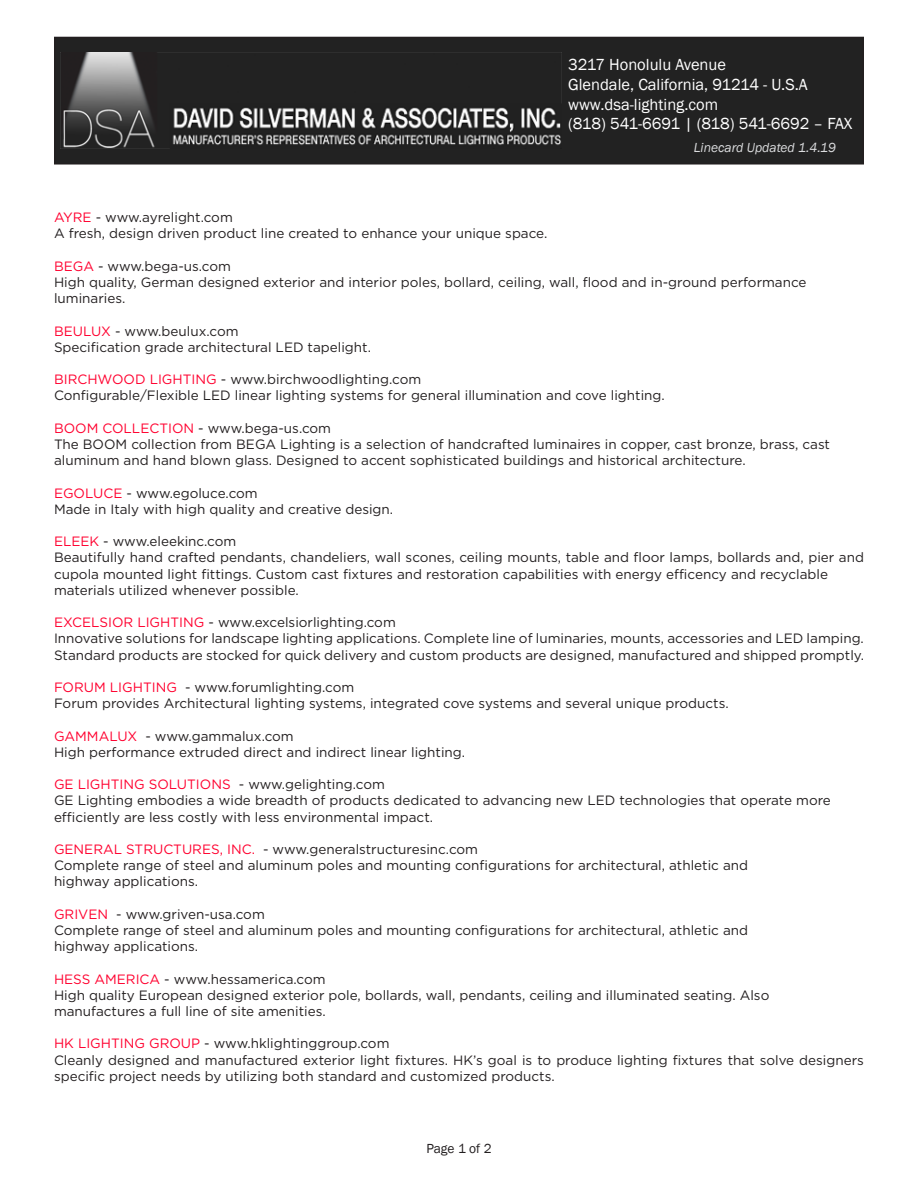
<style>
.page{position:relative;width:918px;height:1188px;background:#fff}
.page>*{position:absolute;margin:0;border:0;box-sizing:border-box;transform-origin:0 0}
.t1{font:16.5px "Franklin Gothic";color:#fff}
.t2{font:13.5px/16.2px "Gotham";color:#231f20}
.t3{font:13.5px "Gotham";color:#ff002f}
.t4{font:italic 13.5px "Franklin Gothic";color:#dcdddf}
.t5{font:13.5px "Franklin Gothic";color:#231f20}
.s1{color:#ff002f}
.s2{color:#231f20}
</style>
<div class="page">
<div style="left:55px;top:37px;width:808px;height:127px;background:#222"></div>
<div style="left:54px;top:37px;width:810px;height:128px;border:2px solid #231f20"></div>
<img style="left:60px;top:52px;width:502px;height:97px">
<p class="t1" style="left:568px;top:54px;width:160px">3217 Honolulu Avenue</p>
<p class="t1" style="left:568px;top:74px;width:241px">Glendale, California, 91214 - U.S.A</p>
<p class="t1" style="left:568px;top:94px;width:152px">www.dsa-lighting.com</p>
<p class="t1" style="left:568px;top:114px;width:286px">(818) 541-6691 | (818) 541-6692 – FAX</p>
<p class="t4" style="left:694px;top:139px;width:144px">Linecard Updated 1.4.19</p>
<p class="t2" style="left:54px;top:209px;width:180px"><span class="s1">AYRE</span> - www.ayrelight.com</p>
<p class="t2" style="left:54px;top:225px;width:495px">A fresh, design driven product line created to enhance your unique space.</p>
<p class="t2" style="left:54px;top:258px;width:178px"><span class="s1">BEGA</span> - www.bega-us.com</p>
<p class="t2" style="left:54px;top:274px;width:754px">High quality, German designed exterior and interior poles, bollard, ceiling, wall, flood and in-ground performance</p>
<p class="t2" style="left:54px;top:290px;width:73px">luminaries.</p>
<p class="t2" style="left:54px;top:323px;width:186px"><span class="s1">BEULUX</span> - www.beulux.com</p>
<p class="t2" style="left:54px;top:339px;width:319px">Specification grade architectural LED tapelight.</p>
<p class="t2" style="left:54px;top:371px;width:369px"><span class="s1">BIRCHWOOD LIGHTING</span> - www.birchwoodlighting.com</p>
<p class="t2" style="left:54px;top:387px;width:612px">Configurable/Flexible LED linear lighting systems for general illumination and cove lighting.</p>
<p class="t2" style="left:54px;top:420px;width:279px"><span class="s1">BOOM COLLECTION</span> - www.bega-us.com</p>
<p class="t2" style="left:54px;top:436px;width:778px">The BOOM collection from BEGA Lighting is a selection of handcrafted luminaires in copper, cast bronze, brass, cast</p>
<p class="t2" style="left:54px;top:452px;width:693px">aluminum and hand blown glass. Designed to accent sophisticated buildings and historical architecture.</p>
<p class="t2" style="left:54px;top:485px;width:205px"><span class="s1">EGOLUCE</span> - www.egoluce.com</p>
<p class="t2" style="left:54px;top:501px;width:341px">Made in Italy with high quality and creative design.</p>
<p class="t2" style="left:54px;top:533px;width:184px"><span class="s1">ELEEK</span> - www.eleekinc.com</p>
<p class="t2" style="left:54px;top:549px;width:812px">Beautifully hand crafted pendants, chandeliers, wall scones, ceiling mounts, table and floor lamps, bollards and, pier and cupola mounted light fittings. Custom cast fixtures and restoration capabilities with energy efficency and recyclable</p>
<p class="t2" style="left:54px;top:582px;width:246px">materials utilized whenever possible.</p>
<p class="t2" style="left:54px;top:614px;width:343px"><span class="s1">EXCELSIOR LIGHTING</span> - www.excelsiorlighting.com</p>
<p class="t2" style="left:54px;top:630px;width:812px">Innovative solutions for landscape lighting applications. Complete line of luminaries, mounts, accessories and LED lamping.<br>Standard products are stocked for quick delivery and custom products are designed, manufactured and shipped promptly.</p>
<p class="t2" style="left:54px;top:679px;width:302px"><span class="s1">FORUM LIGHTING</span> - www.forumlighting.com</p>
<p class="t2" style="left:54px;top:695px;width:676px">Forum provides Architectural lighting systems, integrated cove systems and several unique products.</p>
<p class="t2" style="left:54px;top:728px;width:241px"><span class="s1">GAMMALUX</span> - www.gammalux.com</p>
<p class="t2" style="left:54px;top:744px;width:413px">High performance extruded direct and indirect linear lighting.</p>
<p class="t3" style="left:54px;top:777px;width:332px">GE LIGHTING SOLUTIONS <span class="s2">- www.gelighting.com</span></p>
<p class="t2" style="left:54px;top:792px;width:778px">GE Lighting embodies a wide breadth of products dedicated to advancing new LED technologies that operate more</p>
<p class="t2" style="left:54px;top:809px;width:381px">efficiently are less costly with less environmental impact.</p>
<p class="t2" style="left:54px;top:841px;width:426px"><span class="s1">GENERAL STRUCTURES, INC.</span> - www.generalstructuresinc.com</p>
<p class="t2" style="left:54px;top:857px;width:696px">Complete range of steel and aluminum poles and mounting configurations for architectural, athletic and</p>
<p class="t2" style="left:54px;top:873px;width:146px">highway applications.</p>
<p class="t2" style="left:54px;top:906px;width:212px"><span class="s1">GRIVEN</span> - www.griven-usa.com</p>
<p class="t2" style="left:54px;top:922px;width:696px">Complete range of steel and aluminum poles and mounting configurations for architectural, athletic and</p>
<p class="t2" style="left:54px;top:938px;width:146px">highway applications.</p>
<p class="t2" style="left:54px;top:971px;width:273px"><span class="s1">HESS AMERICA</span> - www.hessamerica.com</p>
<p class="t2" style="left:54px;top:987px;width:717px">High quality European designed exterior pole, bollards, wall, pendants, ceiling and illuminated seating. Also</p>
<p class="t2" style="left:54px;top:1003px;width:273px">manufactures a full line of site amenities.</p>
<p class="t2" style="left:54px;top:1035px;width:337px"><span class="s1">HK LIGHTING GROUP</span> - www.hklightinggroup.com</p>
<p class="t2" style="left:54px;top:1052px;width:811px">Cleanly designed and manufactured exterior light fixtures. HK’s goal is to produce lighting fixtures that solve designers specific project needs by utilizing both standard and customized products.</p>
<p class="t5" style="left:426px;top:1140px;width:67px">Page 1 of 2</p>
</div>
